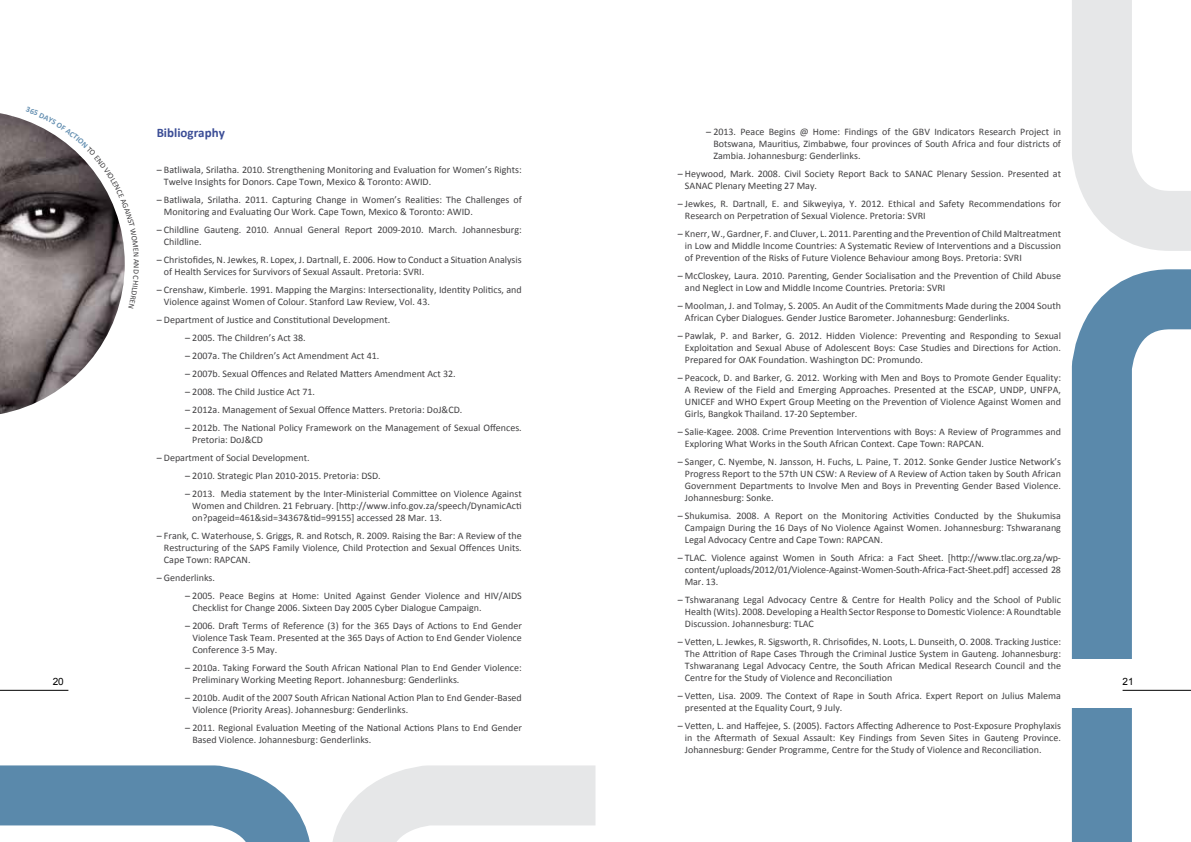
<style>
.page{position:relative;width:1191px;height:842px;background:#fff}
.page>*{position:absolute;margin:0;border:0;box-sizing:border-box;transform-origin:0 0}
.t1{font:700 13px "Calibri";color:#3b4d96}
.t2{font:10px/12px "Calibri";color:#414042}
.t3{font:10px "Arial";color:#000}
.t4{font:8px "Calibri";color:#414042}
</style>
<div class="page">
<svg style="left:1071px;top:281px;width:120px;height:561px"></svg>
<svg style="left:1072px;top:0;width:119px;height:281px"></svg>
<svg style="left:0;top:765px;width:596px;height:77px"></svg>
<div style="left:1071px;top:660px;width:120px;height:48px;background:#fff"></div>
<hr style="left:0;top:690px;width:68px;height:1px;background:#000">
<hr style="left:1122px;top:690px;width:69px;height:1px;background:#000">
<img style="left:0;top:113px;width:125px;height:301px">
<svg style="left:26px;top:113px;width:99px;height:150px"></svg>
<p class="t2" style="left:713px;top:125px;width:349px;text-align:justify;text-indent:-7px">– 2013. Peace Begins @ Home: Findings of the GBV Indicators Research Project in Botswana, Mauritius, Zimbabwe, four provinces of South Africa and four districts of Zambia. Johannesburg: Genderlinks.</p>
<p class="t2" style="left:685px;top:167px;width:377px;text-indent:-7px">– Heywood, Mark. 2008. Civil Society Report Back to SANAC Plenary Session. Presented at<br>SANAC Plenary Meeting 27 May.</p>
<p class="t2" style="left:685px;top:197px;width:377px;text-indent:-7px">– Jewkes, R. Dartnall, E. and Sikweyiya, Y. 2012. Ethical and Safety Recommendations for<br>Research on Perpetration of Sexual Violence. Pretoria: SVRI</p>
<p class="t2" style="left:685px;top:227px;width:377px;text-align:justify;text-indent:-7px">– Knerr, W., Gardner, F. and Cluver, L. 2011. Parenting and the Prevention of Child Maltreatment in Low and Middle Income Countries: A Systematic Review of Interventions and a Discussion of Prevention of the Risks of Future Violence Behaviour among Boys. Pretoria: SVRI</p>
<p class="t2" style="left:685px;top:269px;width:377px;text-indent:-7px">– McCloskey, Laura. 2010. Parenting, Gender Socialisation and the Prevention of Child Abuse and Neglect in Low and Middle Income Countries. Pretoria: SVRI</p>
<p class="t2" style="left:685px;top:299px;width:377px;text-indent:-7px">– Moolman, J. and Tolmay, S. 2005. An Audit of the Commitments Made during the 2004 South<br>African Cyber Dialogues. Gender Justice Barometer. Johannesburg: Genderlinks.</p>
<p class="t2" style="left:685px;top:329px;width:377px;text-align:justify;text-indent:-7px">– Pawlak, P. and Barker, G. 2012. Hidden Violence: Preventing and Responding to Sexual Exploitation and Sexual Abuse of Adolescent Boys: Case Studies and Directions for Action.<br>Prepared for OAK Foundation. Washington DC: Promundo.</p>
<p class="t2" style="left:685px;top:371px;width:377px;text-align:justify;text-indent:-7px">– Peacock, D. and Barker, G. 2012. Working with Men and Boys to Promote Gender Equality:<br>A Review of the Field and Emerging Approaches. Presented at the ESCAP, UNDP, UNFPA, UNICEF and WHO Expert Group Meeting on the Prevention of Violence Against Women and Girls, Bangkok Thailand. 17-20 September.</p>
<p class="t2" style="left:685px;top:425px;width:377px;text-indent:-7px">– Salie-Kagee. 2008. Crime Prevention Interventions with Boys: A Review of Programmes and<br>Exploring What Works in the South African Context. Cape Town: RAPCAN.</p>
<p class="t2" style="left:685px;top:455px;width:377px;text-align:justify;text-indent:-7px">– Sanger, C. Nyembe, N. Jansson, H. Fuchs, L. Paine, T. 2012. Sonke Gender Justice Network’s Progress Report to the 57th UN CSW: A Review of A Review of Action taken by South African Government Departments to Involve Men and Boys in Preventing Gender Based Violence.<br>Johannesburg: Sonke.</p>
<p class="t2" style="left:685px;top:509px;width:377px;text-align:justify;text-indent:-7px">– Shukumisa. 2008. A Report on the Monitoring Activities Conducted by the Shukumisa Campaign During the 16 Days of No Violence Against Women. Johannesburg: Tshwaranang Legal Advocacy Centre and Cape Town: RAPCAN.</p>
<p class="t2" style="left:685px;top:551px;width:378px;text-align:justify;text-indent:-7px">– TLAC. Violence against Women in South Africa: a Fact Sheet. [http://www.tlac.org.za/wp&shy;content/uploads/2012/01/Violence-Against-Women-South-Africa-Fact-Sheet.pdf] accessed 28<br>Mar. 13.</p>
<p class="t2" style="left:685px;top:593px;width:377px;text-align:justify;text-indent:-7px">– Tshwaranang Legal Advocacy Centre &amp; Centre for Health Policy and the School of Public Health (Wits). 2008. Developing a Health Sector Response to Domestic Violence: A Roundtable Discussion. Johannesburg: TLAC</p>
<p class="t2" style="left:685px;top:635px;width:377px;text-align:justify;text-indent:-7px">– Vetten, L. Jewkes, R. Sigsworth, R. Chrisofides, N. Loots, L. Dunseith, O. 2008. Tracking Justice:<br>The Attrition of Rape Cases Through the Criminal Justice System in Gauteng. Johannesburg:<br>Tshwaranang Legal Advocacy Centre, the South African Medical Research Council and the Centre for the Study of Violence and Reconciliation</p>
<p class="t2" style="left:685px;top:689px;width:377px;text-indent:-7px">– Vetten, Lisa. 2009. The Context of Rape in South Africa. Expert Report on Julius Malema presented at the Equality Court, 9 July.</p>
<p class="t2" style="left:685px;top:719px;width:377px;text-align:justify;text-indent:-7px">– Vetten, L. and Haffejee, S. (2005). Factors Affecting Adherence to Post-Exposure Prophylaxis in the Aftermath of Sexual Assault: Key Findings from Seven Sites in Gauteng Province.<br>Johannesburg: Gender Programme, Centre for the Study of Violence and Reconciliation.</p>
<h1 class="t1" style="left:157px;top:125px;width:70px">Bibliography</h1>
<p class="t2" style="left:164px;top:164px;width:359px;text-indent:-7px">– Batliwala, Srilatha. 2010. Strengthening Monitoring and Evaluation for Women’s Rights:<br>Twelve Insights for Donors. Cape Town, Mexico &amp; Toronto: AWID.</p>
<p class="t2" style="left:164px;top:194px;width:359px;text-indent:-7px">– Batliwala, Srilatha. 2011. Capturing Change in Women’s Realities: The Challenges of<br>Monitoring and Evaluating Our Work. Cape Town, Mexico &amp; Toronto: AWID.</p>
<p class="t2" style="left:164px;top:224px;width:359px;text-indent:-7px">– Childline Gauteng. 2010. Annual General Report 2009-2010. March. Johannesburg:<br>Childline.</p>
<p class="t2" style="left:164px;top:254px;width:359px;text-indent:-7px">– Christofides, N. Jewkes, R. Lopex, J. Dartnall, E. 2006. How to Conduct a Situation Analysis of Health Services for Survivors of Sexual Assault. Pretoria: SVRI.</p>
<p class="t2" style="left:164px;top:284px;width:359px;text-indent:-7px">– Crenshaw, Kimberle. 1991. Mapping the Margins: Intersectionality, Identity Politics, and<br>Violence against Women of Colour. Stanford Law Review, Vol. 43.</p>
<p class="t2" style="left:157px;top:314px;width:235px">– Department of Justice and Constitutional Development.</p>
<p class="t2" style="left:185px;top:332px;width:122px">– 2005. The Children’s Act 38.</p>
<p class="t2" style="left:185px;top:350px;width:196px">– 2007a. The Children’s Act Amendment Act 41.</p>
<p class="t2" style="left:185px;top:368px;width:272px">– 2007b. Sexual Offences and Related Matters Amendment Act 32.</p>
<p class="t2" style="left:185px;top:386px;width:132px">– 2008. The Child Justice Act 71.</p>
<p class="t2" style="left:185px;top:404px;width:279px">– 2012a. Management of Sexual Offence Matters. Pretoria: DoJ&amp;CD.</p>
<p class="t2" style="left:192px;top:422px;width:331px;text-indent:-7px">– 2012b. The National Policy Framework on the Management of Sexual Offences.<br>Pretoria: DoJ&amp;CD</p>
<p class="t2" style="left:157px;top:452px;width:154px">– Department of Social Development.</p>
<p class="t2" style="left:185px;top:470px;width:197px">– 2010. Strategic Plan 2010-2015. Pretoria: DSD.</p>
<p class="t2" style="left:192px;top:488px;width:331px;text-align:justify;text-indent:-7px">– 2013. Media statement by the Inter-Ministerial Committee on Violence Against Women and Children. 21 February. [http://www.info.gov.za/speech/DynamicActi on?pageid=461&amp;sid=34367&amp;tid=99155] accessed 28 Mar. 13.</p>
<p class="t2" style="left:164px;top:530px;width:359px;text-align:justify;text-indent:-7px">– Frank, C. Waterhouse, S. Griggs, R. and Rotsch, R. 2009. Raising the Bar: A Review of the Restructuring of the SAPS Family Violence, Child Protection and Sexual Offences Units.<br>Cape Town: RAPCAN.</p>
<p class="t2" style="left:157px;top:572px;width:60px">– Genderlinks.</p>
<p class="t2" style="left:192px;top:590px;width:331px;text-indent:-7px">– 2005. Peace Begins at Home: United Against Gender Violence and HIV/AIDS<br>Checklist for Change 2006. Sixteen Day 2005 Cyber Dialogue Campaign.</p>
<p class="t2" style="left:192px;top:620px;width:331px;text-align:justify;text-indent:-7px">– 2006. Draft Terms of Reference (3) for the 365 Days of Actions to End Gender Violence Task Team. Presented at the 365 Days of Action to End Gender Violence Conference 3-5 May.</p>
<p class="t2" style="left:192px;top:662px;width:331px;text-indent:-7px">– 2010a. Taking Forward the South African National Plan to End Gender Violence:<br>Preliminary Working Meeting Report. Johannesburg: Genderlinks.</p>
<p class="t2" style="left:192px;top:692px;width:331px;text-indent:-7px">– 2010b. Audit of the 2007 South African National Action Plan to End Gender-Based<br>Violence (Priority Areas). Johannesburg: Genderlinks.</p>
<p class="t2" style="left:192px;top:722px;width:331px;text-indent:-7px">– 2011. Regional Evaluation Meeting of the National Actions Plans to End Gender<br>Based Violence. Johannesburg: Genderlinks.</p>
<p class="t4" style="left:142px;top:263px;width:7px;rotate:90deg">N</p>
<p class="t3" style="left:53px;top:676px;width:13px">20</p>
<p class="t3" style="left:1122px;top:676px;width:13px">21</p>
</div>
